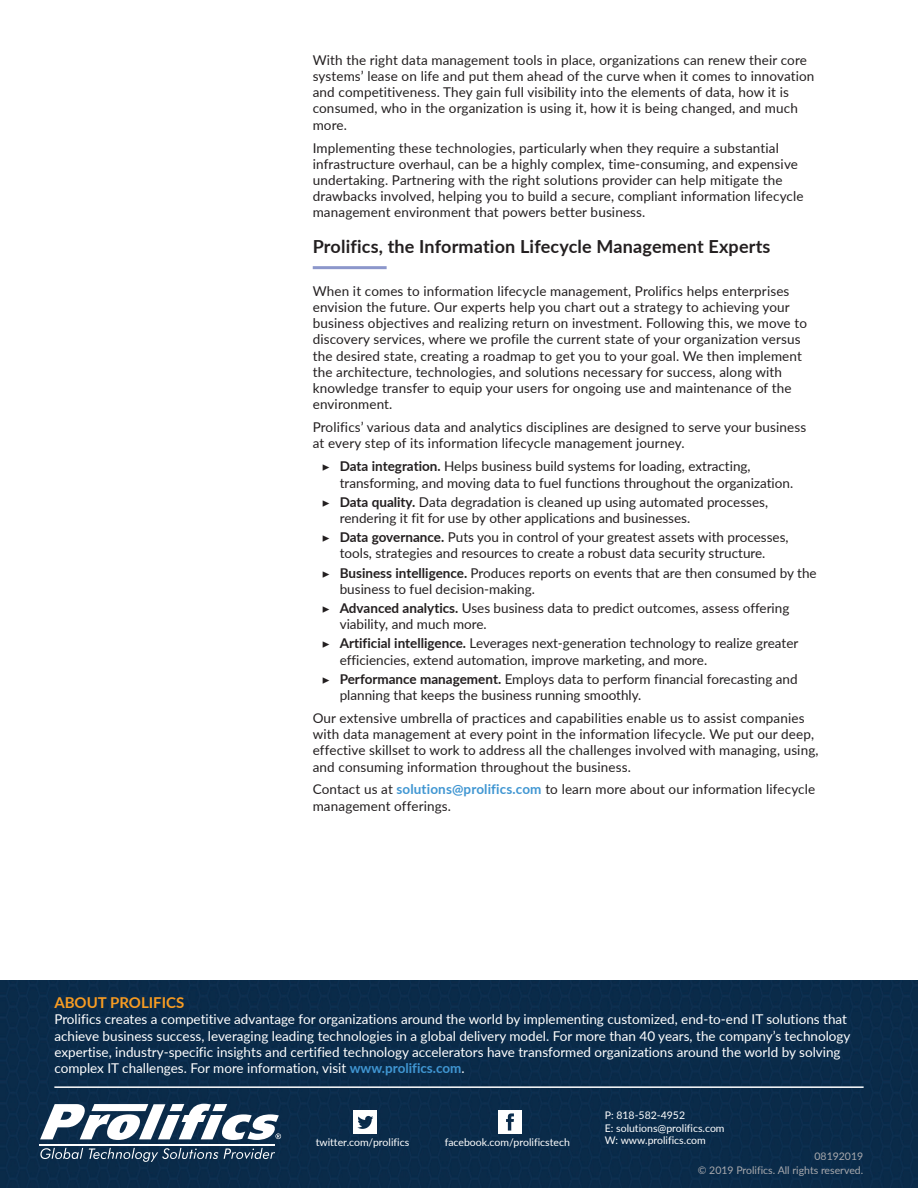
<style>
.page{position:relative;width:918px;height:1188px;background:#fff}
.page>*{position:absolute;margin:0;border:0;box-sizing:border-box;transform-origin:0 0}
.t1{font:700 18px "Lato";letter-spacing:.01em;color:#231f20}
.t2{font:700 15px "Lato";color:#f89c22}
.t3{font:13.5px/16.2px "Lato";letter-spacing:.01em;color:#231f20}
.t4{font:13.5px/16.2px "Lato";color:#fff}
.t5{font:10.5px/12.6px "Lato";color:#fff}
.t6{font:10.5px "Lato";color:#a8a9ad}
.s1{font-family:"Minion Pro"}
.s2{font-weight:700}
.s3{font-weight:700;color:#4096d2}
</style>
<div class="page">
<div style="left:0;top:981px;width:918px;height:207px;background:#0a2b49"></div>
<svg style="left:40px;top:1104px;width:241px;height:36px"></svg>
<svg style="left:40px;top:1148px;width:43px;height:11px"></svg>
<svg style="left:89px;top:1148px;width:129px;height:14px;background:#37526b"></svg>
<svg style="left:224px;top:1148px;width:51px;height:11px"></svg>
<hr style="left:40px;top:1145px;width:235px;height:1px;background:#fff">
<img style="left:353px;top:1111px;width:24px;height:23px">
<img style="left:498px;top:1111px;width:23px;height:23px">
<hr style="left:313px;top:266px;width:74px;height:3px;background:#8c97cb">
<hr style="left:54px;top:1086px;width:810px;height:2px;background:#fff">
<p class="t3" style="left:313px;top:53px;width:503px">With the right data management tools in place, organizations can renew their core systems’ lease on life and put them ahead of the curve when it comes to innovation and competitiveness. They gain full visibility into the elements of data, how it is consumed, who in the organization is using it, how it is being changed, and much more.</p>
<p class="t3" style="left:313px;top:141px;width:492px">Implementing these technologies, particularly when they require a substantial infrastructure overhaul, can be a highly complex, time-consuming, and expensive undertaking. Partnering with the right solutions provider can help mitigate the drawbacks involved, helping you to build a secure, compliant information lifecycle management environment that powers better business.</p>
<h1 class="t1" style="left:313px;top:239px;width:459px">Prolifics, the Information Lifecycle Management Experts</h1>
<p class="t3" style="left:313px;top:284px;width:496px">When it comes to information lifecycle management, Prolifics helps enterprises envision the future. Our experts help you chart out a strategy to achieving your business objectives and realizing return on investment. Following this, we move to discovery services, where we profile the current state of your organization versus the desired state, creating a roadmap to get you to your goal. We then implement the architecture, technologies, and solutions necessary for success, along with knowledge transfer to equip your users for ongoing use and maintenance of the environment.</p>
<p class="t3" style="left:313px;top:420px;width:495px">Prolifics’ various data and analytics disciplines are designed to serve your business at every step of its information lifecycle management journey.</p>
<p class="t3" style="left:340px;top:459px;width:455px;text-indent:-18px"><span class="s1">▶</span> <span class="s2">Data integration.</span> Helps business build systems for loading, extracting, transforming, and moving data to fuel functions throughout the organization.</p>
<p class="t3" style="left:340px;top:495px;width:430px;text-indent:-18px"><span class="s1">▶</span> <span class="s2">Data quality.</span> Data degradation is cleaned up using automated processes, rendering it fit for use by other applications and businesses.</p>
<p class="t3" style="left:322px;top:530px;width:468px;text-align:center"><span class="s1">▶</span> <span class="s2">Data governance.</span> Puts you in control of your greatest assets with processes, tools, strategies and resources to create a robust data security structure.</p>
<p class="t3" style="left:340px;top:565px;width:478px;text-indent:-18px"><span class="s1">▶</span> <span class="s2">Business intelligence.</span> Produces reports on events that are then consumed by the business to fuel decision-making.</p>
<p class="t3" style="left:340px;top:601px;width:451px;text-indent:-18px"><span class="s1">▶</span> <span class="s2">Advanced analytics.</span> Uses business data to predict outcomes, assess offering viability, and much more.</p>
<p class="t3" style="left:340px;top:636px;width:460px;text-indent:-18px"><span class="s1">▶</span> <span class="s2">Artificial intelligence.</span> Leverages next-generation technology to realize greater efficiencies, extend automation, improve marketing, and more.</p>
<p class="t3" style="left:340px;top:672px;width:459px;text-indent:-18px"><span class="s1">▶</span> <span class="s2">Performance management.</span> Employs data to perform financial forecasting and planning that keeps the business running smoothly.</p>
<p class="t3" style="left:313px;top:711px;width:507px">Our extensive umbrella of practices and capabilities enable us to assist companies with data management at every point in the information lifecycle. We put our deep, effective skillset to work to address all the challenges involved with managing, using, and consuming information throughout the business.</p>
<p class="t3" style="left:313px;top:782px;width:504px">Contact us at <span class="s3">solutions@prolifics.com</span> to learn more about our information lifecycle management offerings.</p>
<p class="t2" style="left:54px;top:997px;width:131px">ABOUT PROLIFICS</p>
<p class="t4" style="left:54px;top:1012px;width:798px">Prolifics creates a competitive advantage for organizations around the world by implementing customized, end-to-end IT solutions that achieve business success, leveraging leading technologies in a global delivery model. For more than 40 years, the company’s technology expertise, industry-specific insights and certified technology accelerators have transformed organizations around the world by solving complex IT challenges. For more information, visit <span class="s3">www.prolifics.com</span>.</p>
<p class="t5" style="left:605px;top:1110px;width:121px">P: 818-582-4952<br>E: solutions@prolifics.com<br>W: www.prolifics.com</p>
<p class="t6" style="left:698px;top:1166px;width:167px">© 2019 Prolifics. All rights reserved.</p>
<p class="t5" style="left:316px;top:1137px;width:95px">twitter.com/prolifics</p>
<p class="t5" style="left:445px;top:1137px;width:127px">facebook.com/prolificstech</p>
<p class="t6" style="left:815px;top:1152px;width:50px">08192019</p>
</div>
